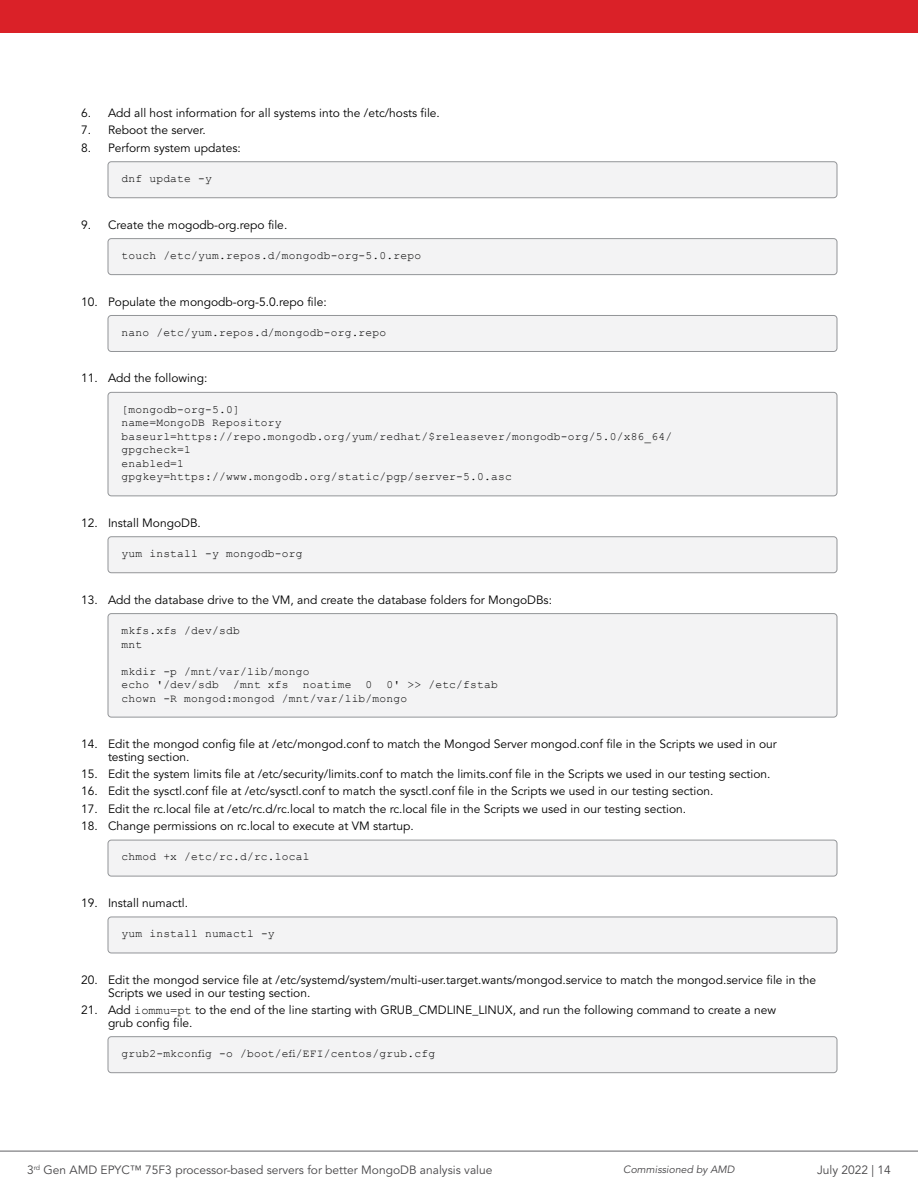
<style>
.page{position:relative;width:918px;height:1188px;background:#fff}
.page>*{position:absolute;margin:0;border:0;box-sizing:border-box;transform-origin:0 0}
.t1{font:12px/12.8px "Avenir LT Pro";color:#000}
.t2{font:12px "Avenir LT Pro";color:#464547}
.t3{font:11.25px/13.5px "Courier New";letter-spacing:.02em;color:#000}
.t4{font:italic 10.5px "Avenir LT Pro";color:#464547}
.s1{font-family:"Courier New"}
</style>
<div class="page">
<div style="left:108px;top:162px;width:729px;height:36px;background:#f3f3f4;border-radius:3px"></div>
<div style="left:108px;top:162px;width:729px;height:36px;border:1px solid #939598;border-radius:3px"></div>
<div style="left:108px;top:239px;width:729px;height:36px;background:#f3f3f4;border-radius:3px"></div>
<div style="left:108px;top:238px;width:729px;height:37px;border:1px solid #939598;border-radius:3px"></div>
<div style="left:108px;top:315px;width:729px;height:36px;background:#f3f3f4;border-radius:3px"></div>
<div style="left:108px;top:315px;width:729px;height:37px;border:1px solid #939598;border-radius:3px"></div>
<div style="left:108px;top:392px;width:729px;height:104px;background:#f3f3f4;border-radius:3px"></div>
<div style="left:108px;top:392px;width:729px;height:104px;border:1px solid #939598;border-radius:3px"></div>
<div style="left:108px;top:537px;width:729px;height:36px;background:#f3f3f4;border-radius:3px"></div>
<div style="left:108px;top:537px;width:729px;height:36px;border:1px solid #939598;border-radius:3px"></div>
<div style="left:108px;top:614px;width:729px;height:103px;background:#f3f3f4;border-radius:3px"></div>
<div style="left:108px;top:613px;width:729px;height:104px;border:1px solid #939598;border-radius:3px"></div>
<div style="left:108px;top:840px;width:729px;height:36px;background:#f3f3f4;border-radius:3px"></div>
<div style="left:108px;top:840px;width:729px;height:36px;border:1px solid #939598;border-radius:3px"></div>
<div style="left:108px;top:917px;width:729px;height:36px;background:#f3f3f4;border-radius:3px"></div>
<div style="left:108px;top:917px;width:729px;height:36px;border:1px solid #939598;border-radius:3px"></div>
<div style="left:108px;top:1037px;width:729px;height:36px;background:#f3f3f4;border-radius:3px"></div>
<div style="left:108px;top:1036px;width:729px;height:37px;border:1px solid #939598;border-radius:3px"></div>
<hr style="left:0;top:1151px;width:918px;height:1px;background:#616264">
<div style="left:0;top:0;width:918px;height:32px;background:#da2128"></div>
<p class="t1" style="left:81px;top:107px;width:360px">6. Add all host information for all systems into the /etc/hosts file.</p>
<p class="t1" style="left:81px;top:124px;width:126px">7. Reboot the server.</p>
<p class="t1" style="left:81px;top:141px;width:161px">8. Perform system updates:</p>
<p class="t3" style="left:122px;top:171px;width:92px">dnf update -y</p>
<p class="t1" style="left:81px;top:218px;width:208px">9. Create the mogodb-org.repo file.</p>
<p class="t3" style="left:122px;top:248px;width:301px">touch /etc/yum.repos.d/mongodb-org-5.0.repo</p>
<p class="t1" style="left:81px;top:295px;width:247px">10. Populate the mongodb-org-5.0.repo file:</p>
<p class="t3" style="left:122px;top:325px;width:266px">nano /etc/yum.repos.d/mongodb-org.repo</p>
<p class="t1" style="left:81px;top:372px;width:128px">11. Add the following:</p>
<p class="t3" style="left:122px;top:402px;width:552px">[mongodb-org-5.0]<br>name=MongoDB Repository baseurl=https://repo.mongodb.org/yum/redhat/$releasever/mongodb-org/5.0/x86_64/ gpgcheck=1<br>enabled=1<br>gpgkey=https://www.mongodb.org/static/pgp/server-5.0.asc</p>
<p class="t1" style="left:81px;top:516px;width:121px">12. Install MongoDB.</p>
<p class="t3" style="left:122px;top:546px;width:183px">yum install -y mongodb-org</p>
<p class="t1" style="left:81px;top:593px;width:473px">13. Add the database drive to the VM, and create the database folders for MongoDBs:</p>
<p class="t3" style="left:122px;top:623px;width:120px">mkfs.xfs /dev/sdb mnt</p>
<p class="t3" style="left:122px;top:664px;width:190px">mkdir -p /mnt/var/lib/mongo echo '/dev/sdb</p>
<p class="t3" style="left:122px;top:677px;width:378px;text-indent:265px">0' &gt;&gt; /etc/fstab chown -R mongod:mongod /mnt/var/lib/mongo</p>
<p class="t1" style="left:108px;top:738px;width:670px;text-indent:-27px">14. Edit the mongod config file at /etc/mongod.conf to match the Mongod Server mongod.conf file in the Scripts we used in our testing section.</p>
<p class="t1" style="left:81px;top:768px;width:691px">15. Edit the system limits file at /etc/security/limits.conf to match the limits.conf file in the Scripts we used in our testing section.</p>
<p class="t1" style="left:81px;top:785px;width:634px">16. Edit the sysctl.conf file at /etc/sysctl.conf to match the sysctl.conf file in the Scripts we used in our testing section.</p>
<p class="t1" style="left:81px;top:802px;width:607px">17. Edit the rc.local file at /etc/rc.d/rc.local to match the rc.local file in the Scripts we used in our testing section.</p>
<p class="t1" style="left:81px;top:820px;width:334px">18. Change permissions on rc.local to execute at VM startup.</p>
<p class="t3" style="left:122px;top:850px;width:190px">chmod +x /etc/rc.d/rc.local</p>
<p class="t1" style="left:81px;top:897px;width:109px">19. Install numactl.</p>
<p class="t3" style="left:122px;top:927px;width:155px">yum install numactl -y</p>
<p class="t1" style="left:108px;top:974px;width:710px;text-indent:-27px">20. Edit the mongod service file at /etc/systemd/system/multi-user.target.wants/mongod.service to match the mongod.service file in the<br>Scripts we used in our testing section.</p>
<p class="t1" style="left:108px;top:1004px;width:670px;text-indent:-27px">21. Add <span class="s1">iommu=pt</span> to the end of the line starting with GRUB_CMDLINE_LINUX, and run the following command to create a new grub config file.</p>
<p class="t3" style="left:122px;top:1046px;width:315px">grub2-mkconfig -o /boot/efi/EFI/centos/grub.cfg</p>
<p class="t3" style="left:233px;top:677px;width:57px">/mnt xfs</p>
<p class="t3" style="left:303px;top:677px;width:50px">noatime</p>
<p class="t3" style="left:366px;top:677px;width:8px">0</p>
<p class="t2" style="left:27px;top:1163px;width:467px">3<sup>rd</sup> Gen AMD EPYC™ 75F3 processor-based servers for better MongoDB analysis value</p>
<p class="t2" style="left:817px;top:1163px;width:75px">July 2022 | 14</p>
<p class="t4" style="left:623px;top:1163px;width:113px">Commissioned by AMD</p>
</div>
